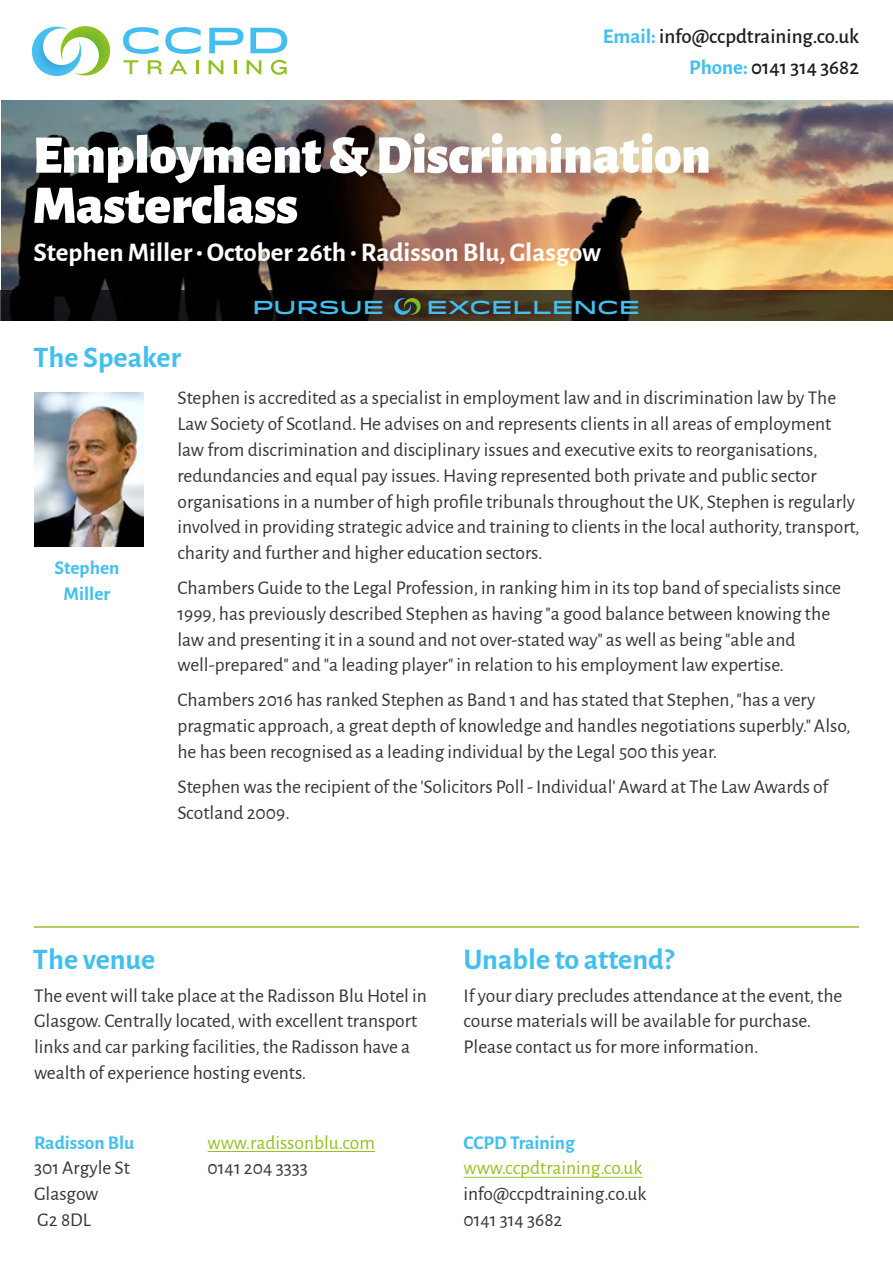
<style>
.page{position:relative;width:893px;height:1263px;background:#fff}
.page>*{position:absolute;margin:0;border:0;box-sizing:border-box;transform-origin:0 0}
.t1{font:900 54.3px/50.1px "Alegreya Sans";color:#fff}
.t2{font:700 30px "Alegreya Sans";color:#43bfef}
.t3{font:700 27px "Alegreya Sans";color:#fff}
.t4{font:500 21px/31.2px "Alegreya Sans";color:#1d1d1b;text-align:right}
.t5{font:19.5px/25.8px "Alegreya Sans";color:#343434}
.t6{font:19.5px "Alegreya Sans";color:#94c122}
.t7{font:700 19.5px/25.8px "Alegreya Sans";color:#43bfef;text-align:center}
.t8{font:500 18.75px "Idlewild";color:#43bfef}
.s1{font-weight:700;color:#43bfef}
</style>
<div class="page">
<hr style="left:34px;top:926px;width:825px;height:2px;background:#94c122">
<hr style="left:208px;top:1151px;width:167px;height:1px;background:#94c122">
<svg style="left:31px;top:26px;width:80px;height:50px"></svg>
<svg style="left:165px;top:27px;width:36px;height:27px"></svg>
<svg style="left:123px;top:27px;width:35px;height:27px"></svg>
<svg style="left:209px;top:28px;width:34px;height:25px"></svg>
<svg style="left:250px;top:28px;width:37px;height:25px"></svg>
<svg style="left:124px;top:60px;width:14px;height:14px"></svg>
<svg style="left:148px;top:60px;width:14px;height:14px"></svg>
<svg style="left:170px;top:60px;width:17px;height:14px"></svg>
<svg style="left:196px;top:60px;width:2px;height:14px"></svg>
<svg style="left:209px;top:60px;width:14px;height:14px"></svg>
<svg style="left:234px;top:60px;width:2px;height:14px"></svg>
<svg style="left:247px;top:60px;width:14px;height:14px"></svg>
<svg style="left:271px;top:60px;width:16px;height:15px"></svg>
<hr style="left:463px;top:1177px;width:179px;height:1px;background:#94c122">
<img style="left:34px;top:392px;width:109px;height:155px">
<img style="left:1px;top:100px;width:891px;height:191px">
<svg style="left:0;top:291px;width:892px;height:30px;background:#261e12"></svg>
<svg style="left:394px;top:298px;width:27px;height:18px"></svg>
<p class="t4" style="left:603px;top:19px;width:258px"><span class="s1">Email:</span> info@ccpdtraining.co.uk<br><span class="s1">Phone:</span> 0141 314 3682</p>
<h1 class="t1" style="left:33px;top:126px;width:679px">Employment &amp; Discrimination<br>Masterclass</h1>
<h3 class="t3" style="left:33px;top:233px;width:569px">Stephen Miller • October 26th • Radisson Blu, Glasgow</h3>
<h2 class="t2" style="left:33px;top:336px;width:149px">The Speaker</h2>
<p class="t8" style="left:252px;top:293px;width:133px">PURSUE</p>
<p class="t8" style="left:426px;top:293px;width:216px">EXCELLENCE</p>
<p class="t7" style="left:54px;top:553px;width:67px">Stephen<br>Miller</p>
<p class="t5" style="left:177px;top:384px;width:684px">Stephen is accredited as a specialist in employment law and in discrimination law by The Law Society of Scotland. He advises on and represents clients in all areas of employment law from discrimination and disciplinary issues and executive exits to reorganisations, redundancies and equal pay issues. Having represented both private and public sector organisations in a number of high profile tribunals throughout the UK, Stephen is regularly involved in providing strategic advice and training to clients in the local authority, transport, charity and further and higher education sectors.</p>
<p class="t5" style="left:177px;top:574px;width:665px">Chambers Guide to the Legal Profession, in ranking him in its top band of specialists since 1999, has previously described Stephen as having "a good balance between knowing the law and presenting it in a sound and not over-stated way" as well as being "able and well-prepared" and "a leading player" in relation to his employment law expertise.</p>
<p class="t5" style="left:177px;top:686px;width:674px">Chambers 2016 has ranked Stephen as Band 1 and has stated that Stephen, "has a very pragmatic approach, a great depth of knowledge and handles negotiations superbly." Also, he has been recognised as a leading individual by the Legal 500 this year.</p>
<p class="t5" style="left:177px;top:773px;width:652px">Stephen was the recipient of the 'Solicitors Poll - Individual' Award at The Law Awards of<br>Scotland 2009.</p>
<h2 class="t2" style="left:33px;top:937px;width:124px">The venue</h2>
<h2 class="t2" style="left:463px;top:937px;width:212px">Unable to attend?</h2>
<p class="t5" style="left:34px;top:981px;width:394px">The event will take place at the Radisson Blu Hotel in Glasgow. Centrally located, with excellent transport links and car parking facilities, the Radisson have a wealth of experience hosting events.</p>
<p class="t7" style="left:34px;top:1128px;width:102px">Radisson Blu</p>
<p class="t6" style="left:208px;top:1129px;width:169px">www.radissonblu.com</p>
<p class="t5" style="left:34px;top:1154px;width:97px">301 Argyle St</p>
<p class="t5" style="left:208px;top:1154px;width:102px">0141 204 3333</p>
<p class="t5" style="left:34px;top:1180px;width:66px">Glasgow<br>G2 8DL</p>
<p class="t5" style="left:463px;top:981px;width:380px">If your diary precludes attendance at the event, the course materials will be available for purchase.<br>Please contact us for more information.</p>
<p class="t7" style="left:463px;top:1128px;width:113px">CCPD Training</p>
<p class="t6" style="left:463px;top:1155px;width:180px">www.ccpdtraining.co.uk</p>
<p class="t5" style="left:463px;top:1180px;width:184px">info@ccpdtraining.co.uk<br>0141 314 3682</p>
</div>
